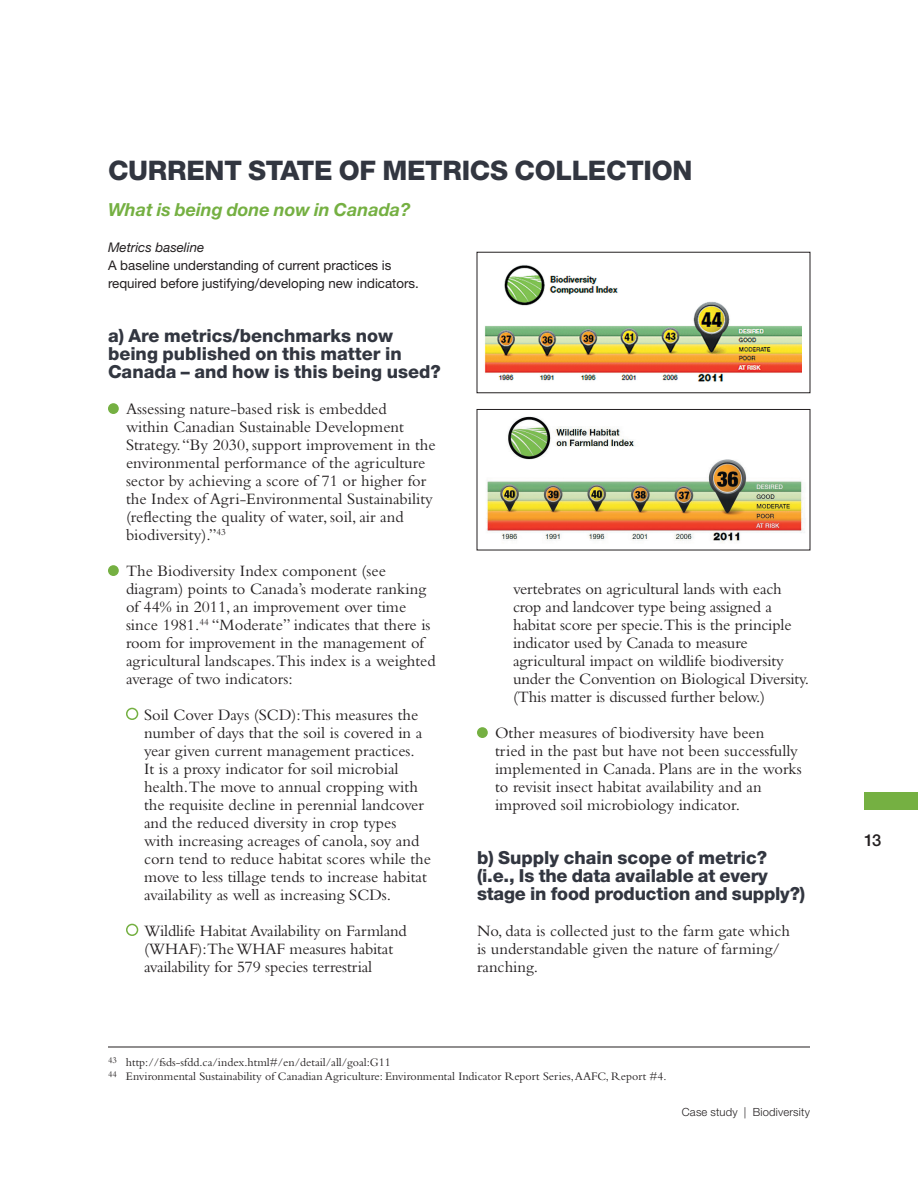
<style>
.page{position:relative;width:918px;height:1188px;background:#fff}
.page>*{position:absolute;margin:0;border:0;box-sizing:border-box;transform-origin:0 0}
.t1{font:800 27px "Helvetica Neue LT Std";letter-spacing:-.01em;color:#323640}
.t2{font:800 18px/18px "Helvetica Neue LT Std";color:#323640}
.t3{font:italic 700 18px "Helvetica Neue LT Std";color:#75b042}
.t4{font:16.5px/18px "Bembo";color:#231f20}
.t5{font:500 16.5px "Helvetica Neue LT Std";color:#231f20}
.t6{font:13.35px/18px "Helvetica Neue LT Std";color:#231f20}
.t7{font:italic 13.35px "Helvetica Neue LT Std";color:#231f20}
.t8{font:12px/13.5px "Bembo";color:#231f20}
.t9{font:300 11.25px "Helvetica Neue LT Std";letter-spacing:.015em;color:#231f20}
</style>
<div class="page">
<div style="left:108px;top:403px;width:11px;height:11px;background:#75b042;border-radius:50%"></div>
<div style="left:108px;top:565px;width:11px;height:11px;background:#75b042;border-radius:50%"></div>
<div style="left:126px;top:708px;width:12px;height:12px;border:2px solid #75b042;border-radius:50%"></div>
<div style="left:126px;top:924px;width:12px;height:12px;border:2px solid #75b042;border-radius:50%"></div>
<hr style="left:108px;top:1047px;width:702px;height:1px;background:#231f20">
<div style="left:477px;top:727px;width:11px;height:11px;background:#75b042;border-radius:50%"></div>
<img style="left:484px;top:265px;width:318px;height:117px">
<img style="left:486px;top:416px;width:319px;height:127px">
<div style="left:477px;top:409px;width:333px;height:141px;border:1px solid #231f20"></div>
<div style="left:864px;top:792px;width:54px;height:18px;background:#75b042"></div>
<h1 class="t1" style="left:108px;top:154px;width:586px">CURRENT STATE OF METRICS COLLECTION</h1>
<p class="t3" style="left:108px;top:198px;width:304px">What is being done now in Canada?</p>
<p class="t7" style="left:108px;top:239px;width:98px">Metrics baseline</p>
<p class="t6" style="left:108px;top:256px;width:312px">A baseline understanding of current practices is required before justifying/developing new indicators.</p>
<p class="t2" style="left:108px;top:327px;width:334px">a) Are metrics/benchmarks now being published on this matter in<br>Canada – and how is this being used?</p>
<p class="t4" style="left:126px;top:400px;width:311px">Assessing nature-based risk is embedded<br>within Canadian Sustainable Development Strategy. “By 2030, support improvement in the environmental performance of the agriculture sector by achieving a score of 71 or higher for the Index of Agri-Environmental Sustainability (reflecting the quality of water, soil, air and biodiversity).”<sup>43</sup></p>
<p class="t4" style="left:126px;top:562px;width:311px">The Biodiversity Index component (see diagram) points to Canada’s moderate ranking of 44% in 2011, an improvement over time since 1981.<sup>44</sup> “Moderate” indicates that there is room for improvement in the management of agricultural landscapes.This index is a weighted average of two indicators:</p>
<p class="t4" style="left:144px;top:706px;width:289px">Soil Cover Days (SCD):This measures the number of days that the soil is covered in a year given current management practices.<br>It is a proxy indicator for soil microbial health.The move to annual cropping with the requisite decline in perennial landcover and the reduced diversity in crop types<br>with increasing acreages of canola, soy and corn tend to reduce habitat scores while the move to less tillage tends to increase habitat availability as well as increasing SCDs.</p>
<p class="t4" style="left:144px;top:922px;width:264px">Wildlife Habitat Availability on Farmland (WHAF):The WHAF measures habitat availability for 579 species terrestrial</p>
<p class="t4" style="left:513px;top:580px;width:298px">vertebrates on agricultural lands with each crop and landcover type being assigned a habitat score per specie.This is the principle indicator used by Canada to measure agricultural impact on wildlife biodiversity under the Convention on Biological Diversity. (This matter is discussed further below.)</p>
<p class="t4" style="left:495px;top:724px;width:308px">Other measures of biodiversity have been<br>tried in the past but have not been successfully implemented in Canada. Plans are in the works to revisit insect habitat availability and an improved soil microbiology indicator.</p>
<p class="t2" style="left:477px;top:849px;width:330px">b) Supply chain scope of metric? (i.e., Is the data available at every stage in food production and supply?)</p>
<p class="t4" style="left:477px;top:922px;width:315px">No, data is collected just to the farm gate which is understandable given the nature of farming/ ranching.</p>
<p class="t8" style="left:108px;top:1056px;width:560px"><sup>43</sup> http://fsds-sfdd.ca/index.html#/en/detail/all/goal:G11<br><sup>44</sup> Environmental Sustainability of Canadian Agriculture: Environmental Indicator Report Series, AAFC, Report #4.</p>
<p class="t9" style="left:682px;top:1105px;width:130px">Case study | Biodiversity</p>
<p class="t5" style="left:864px;top:830px;width:19px">13</p>
</div>
